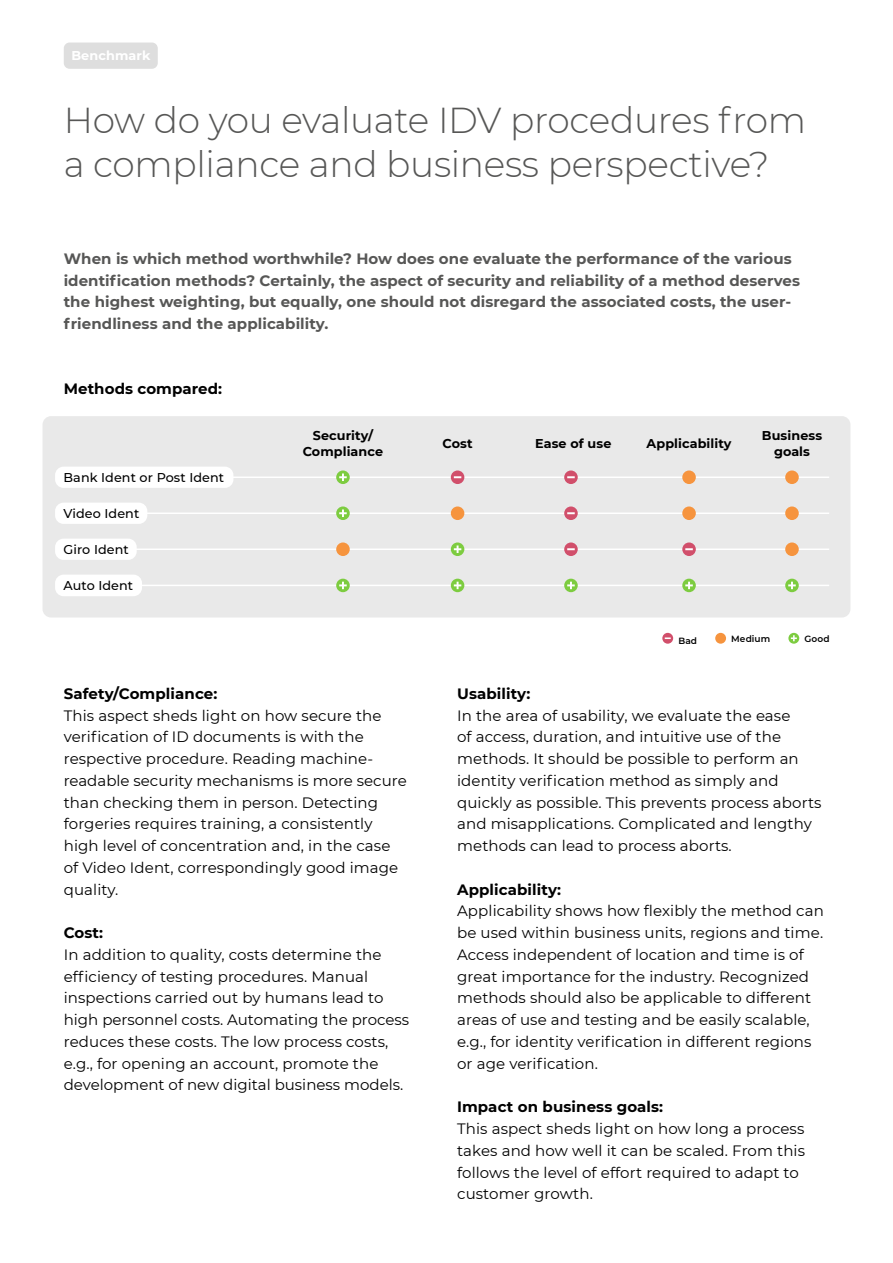
<style>
.page{position:relative;width:893px;height:1263px;background:#fff}
.page>*{position:absolute;margin:0;border:0;box-sizing:border-box;transform-origin:0 0}
.t1{font:300 36px/43.5px "Montserrat";letter-spacing:-.01em;color:#575756}
.t2{font:15px/21.8px "Montserrat";letter-spacing:.005em;color:#000}
.t3{font:700 15px/21.8px "Montserrat";letter-spacing:.005em;color:#575756}
.t4{font:700 15px "Montserrat";letter-spacing:.005em;color:#000}
.t5{font:700 12.75px/16.2px "Montserrat";letter-spacing:.005em;color:#000;text-align:center}
.t6{font:500 12.75px "Montserrat";letter-spacing:.005em;color:#000}
.t7{font:700 12.75px "Montserrat";letter-spacing:.01em;color:#fff}
.t8{font:600 9px "Montserrat";letter-spacing:.01em;color:#000}
</style>
<div class="page">
<div style="left:43px;top:416px;width:807px;height:201px;background:#e9e9e9;border-radius:9px"></div>
<div style="left:662px;top:633px;width:11px;height:11px;background:#d14f6b;border-radius:50%"></div>
<svg style="left:665px;top:637px;width:6px;height:2px"></svg>
<div style="left:715px;top:633px;width:11px;height:11px;background:#f6943e;border-radius:50%"></div>
<svg style="left:788px;top:633px;width:11px;height:11px"></svg>
<svg style="left:791px;top:635px;width:6px;height:6px"></svg>
<div style="left:64px;top:43px;width:94px;height:26px;background:#dedede;border-radius:6px"></div>
<hr style="left:231px;top:476px;width:598px;height:2px;background:#fff">
<div style="left:55px;top:467px;width:178px;height:21px;background:#fff;border-radius:9px"></div>
<div style="left:682px;top:470px;width:14px;height:14px;background:#f6943e;border-radius:50%"></div>
<div style="left:785px;top:470px;width:14px;height:14px;background:#f6943e;border-radius:50%"></div>
<svg style="left:564px;top:470px;width:14px;height:14px"></svg>
<svg style="left:567px;top:476px;width:8px;height:2px"></svg>
<svg style="left:451px;top:470px;width:13px;height:14px"></svg>
<svg style="left:454px;top:476px;width:7px;height:2px"></svg>
<hr style="left:140px;top:585px;width:689px;height:1px;background:#fff">
<div style="left:55px;top:575px;width:87px;height:21px;background:#fff;border-radius:9px"></div>
<div style="left:564px;top:579px;width:14px;height:13px;background:#7dcc40;border-radius:50%"></div>
<svg style="left:567px;top:582px;width:8px;height:7px"></svg>
<div style="left:682px;top:579px;width:14px;height:13px;background:#7dcc40;border-radius:50%"></div>
<svg style="left:685px;top:582px;width:8px;height:7px"></svg>
<svg style="left:451px;top:579px;width:13px;height:13px"></svg>
<svg style="left:454px;top:582px;width:7px;height:7px"></svg>
<div style="left:785px;top:579px;width:14px;height:13px;background:#7dcc40;border-radius:50%"></div>
<svg style="left:788px;top:582px;width:8px;height:7px"></svg>
<div style="left:336px;top:579px;width:14px;height:13px;background:#7dcc40;border-radius:50%"></div>
<svg style="left:339px;top:582px;width:8px;height:7px"></svg>
<div style="left:336px;top:470px;width:14px;height:14px;background:#7dcc40;border-radius:50%"></div>
<svg style="left:339px;top:473px;width:8px;height:8px"></svg>
<hr style="left:146px;top:512px;width:683px;height:2px;background:#fff">
<div style="left:451px;top:506px;width:13px;height:14px;background:#f6943e;border-radius:50%"></div>
<div style="left:682px;top:506px;width:14px;height:14px;background:#f6943e;border-radius:50%"></div>
<div style="left:55px;top:503px;width:92px;height:21px;background:#fff;border-radius:9px"></div>
<div style="left:785px;top:506px;width:14px;height:14px;background:#f6943e;border-radius:50%"></div>
<div style="left:564px;top:506px;width:14px;height:14px;background:#d14f6b;border-radius:50%"></div>
<svg style="left:567px;top:512px;width:8px;height:2px"></svg>
<hr style="left:133px;top:548px;width:696px;height:2px;background:#fff">
<div style="left:55px;top:539px;width:82px;height:21px;background:#fff;border-radius:9px"></div>
<div style="left:336px;top:542px;width:14px;height:14px;background:#f6943e;border-radius:50%"></div>
<div style="left:785px;top:542px;width:14px;height:14px;background:#f6943e;border-radius:50%"></div>
<svg style="left:451px;top:542px;width:13px;height:14px"></svg>
<svg style="left:454px;top:545px;width:7px;height:8px"></svg>
<div style="left:564px;top:542px;width:14px;height:14px;background:#d14f6b;border-radius:50%"></div>
<svg style="left:567px;top:548px;width:8px;height:2px"></svg>
<div style="left:682px;top:542px;width:14px;height:14px;background:#d14f6b;border-radius:50%"></div>
<svg style="left:685px;top:548px;width:8px;height:2px"></svg>
<div style="left:336px;top:506px;width:14px;height:14px;background:#7dcc40;border-radius:50%"></div>
<svg style="left:339px;top:509px;width:8px;height:8px"></svg>
<p class="t7" style="left:71px;top:46px;width:81px">Benchmark</p>
<h1 class="t1" style="left:64px;top:98px;width:744px">How do you evaluate IDV procedures from a compliance and business perspective?</h1>
<p class="t3" style="left:64px;top:247px;width:738px">When is which method worthwhile? How does one evaluate the performance of the various identification methods? Certainly, the aspect of security and reliability of a method deserves the highest weighting, but equally, one should not disregard the associated costs, the user&shy;friendliness and the applicability.</p>
<p class="t4" style="left:64px;top:378px;width:160px">Methods compared:</p>
<p class="t6" style="left:64px;top:469px;width:162px">Bank Ident or Post Ident</p>
<p class="t6" style="left:64px;top:505px;width:77px">Video Ident</p>
<p class="t6" style="left:64px;top:541px;width:67px">Giro Ident</p>
<p class="t6" style="left:64px;top:577px;width:71px">Auto Ident</p>
<p class="t5" style="left:303px;top:427px;width:82px">Security/<br>Compliance</p>
<p class="t5" style="left:443px;top:435px;width:32px">Cost</p>
<p class="t5" style="left:535px;top:435px;width:78px">Ease of use</p>
<p class="t5" style="left:647px;top:435px;width:86px">Applicability</p>
<p class="t5" style="left:762px;top:427px;width:62px">Business goals</p>
<p class="t8" style="left:678px;top:634px;width:20px">Bad</p>
<p class="t8" style="left:731px;top:633px;width:41px">Medium</p>
<p class="t8" style="left:804px;top:633px;width:27px">Good</p>
<p class="t4" style="left:64px;top:683px;width:155px">Safety/Compliance:</p>
<p class="t2" style="left:64px;top:704px;width:344px">This aspect sheds light on how secure the verification of ID documents is with the respective procedure. Reading machine&shy;readable security mechanisms is more secure than checking them in person. Detecting forgeries requires training, a consistently high level of concentration and, in the case of Video Ident, correspondingly good image quality.</p>
<p class="t4" style="left:64px;top:922px;width:41px">Cost:</p>
<p class="t2" style="left:64px;top:943px;width:347px">In addition to quality, costs determine the efficiency of testing procedures. Manual inspections carried out by humans lead to high personnel costs. Automating the process reduces these costs. The low process costs, e.g., for opening an account, promote the development of new digital business models.</p>
<p class="t4" style="left:457px;top:683px;width:75px">Usability:</p>
<p class="t2" style="left:457px;top:704px;width:366px">In the area of usability, we evaluate the ease<br>of access, duration, and intuitive use of the methods. It should be possible to perform an identity verification method as simply and quickly as possible. This prevents process aborts and misapplications. Complicated and lengthy methods can lead to process aborts.</p>
<p class="t4" style="left:457px;top:878px;width:105px">Applicability:</p>
<p class="t2" style="left:457px;top:900px;width:368px">Applicability shows how flexibly the method can be used within business units, regions and time.<br>Access independent of location and time is of great importance for the industry. Recognized methods should also be applicable to different areas of use and testing and be easily scalable, e.g., for identity verification in different regions or age verification.</p>
<p class="t4" style="left:457px;top:1096px;width:208px">Impact on business goals:</p>
<p class="t2" style="left:457px;top:1117px;width:349px">This aspect sheds light on how long a process takes and how well it can be scaled. From this follows the level of effort required to adapt to customer growth.</p>
</div>
